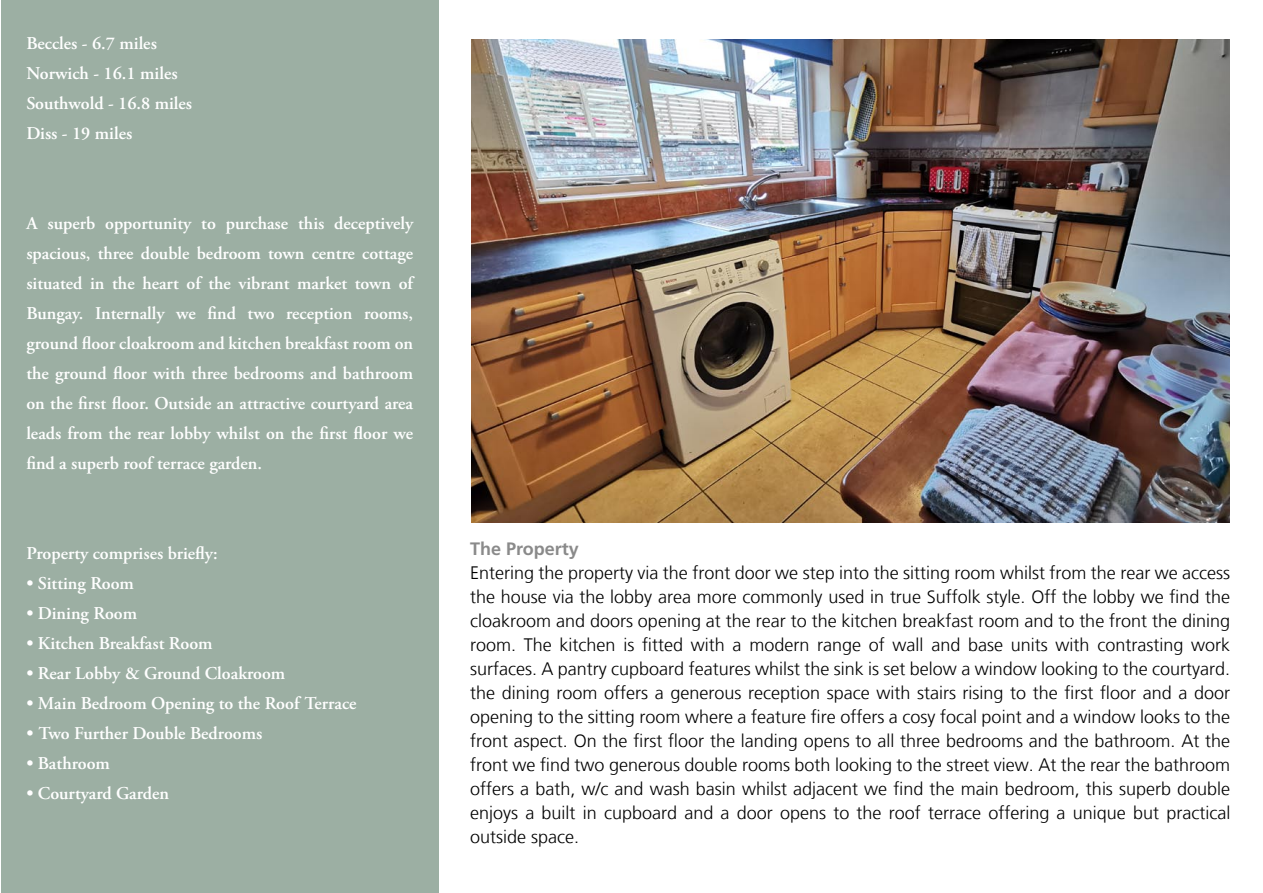
<style>
.page{position:relative;width:1263px;height:893px;background:#fff}
.page>*{position:absolute;margin:0;border:0;box-sizing:border-box;transform-origin:0 0}
.t1{font:300 18px/24px "Frutiger LT";color:#000;text-align:justify}
.t2{font:600 18px/30px "Adobe Garamond Pro";color:#fff}
.t3{font:700 18px "Frutiger LT Std";color:#8a8a8a}
</style>
<div class="page">
<img style="left:471px;top:39px;width:759px;height:483px">
<div style="left:2px;top:0;width:437px;height:893px;background:#9cafa3"></div>
<p class="t2" style="left:26px;top:29px;width:167px">Beccles - 6.7 miles<br>Norwich - 16.1 miles<br>Southwold - 16.8 miles<br>Diss - 19 miles</p>
<p class="t2" style="left:26px;top:209px;width:388px;text-align:justify">A superb opportunity to purchase this deceptively spacious, three double bedroom town centre cottage situated in the heart of the vibrant market town of Bungay. Internally we find two reception rooms, ground floor cloakroom and kitchen breakfast room on the ground floor with three bedrooms and bathroom on the first floor. Outside an attractive courtyard area leads from the rear lobby whilst on the first floor we find a superb roof terrace garden.</p>
<p class="t2" style="left:26px;top:539px;width:193px">Property comprises briefly:</p>
<p class="t2" style="left:26px;top:569px;width:109px">• Sitting Room</p>
<p class="t2" style="left:26px;top:599px;width:112px">• Dining Room</p>
<p class="t2" style="left:26px;top:629px;width:188px">• Kitchen Breakfast Room</p>
<p class="t2" style="left:26px;top:659px;width:260px">• Rear Lobby &amp; Ground Cloakroom</p>
<p class="t2" style="left:26px;top:689px;width:332px">• Main Bedroom Opening to the Roof Terrace</p>
<p class="t2" style="left:26px;top:719px;width:237px">• Two Further Double Bedrooms</p>
<p class="t2" style="left:26px;top:749px;width:85px">• Bathroom</p>
<p class="t2" style="left:26px;top:779px;width:144px">• Courtyard Garden</p>
<p class="t3" style="left:470px;top:538px;width:110px">The Property</p>
<p class="t1" style="left:470px;top:561px;width:762px">Entering the property via the front door we step into the sitting room whilst from the rear we access the house via the lobby area more commonly used in true Suffolk style. Off the lobby we find the cloakroom and doors opening at the rear to the kitchen breakfast room and to the front the dining room. The kitchen is fitted with a modern range of wall and base units with contrasting work surfaces. A pantry cupboard features whilst the sink is set below a window looking to the courtyard. the dining room offers a generous reception space with stairs rising to the first floor and a door opening to the sitting room where a feature fire offers a cosy focal point and a window looks to the front aspect. On the first floor the landing opens to all three bedrooms and the bathroom. At the front we find two generous double rooms both looking to the street view. At the rear the bathroom offers a bath, w/c and wash basin whilst adjacent we find the main bedroom, this superb double enjoys a built in cupboard and a door opens to the roof terrace offering a unique but practical outside space.</p>
</div>
